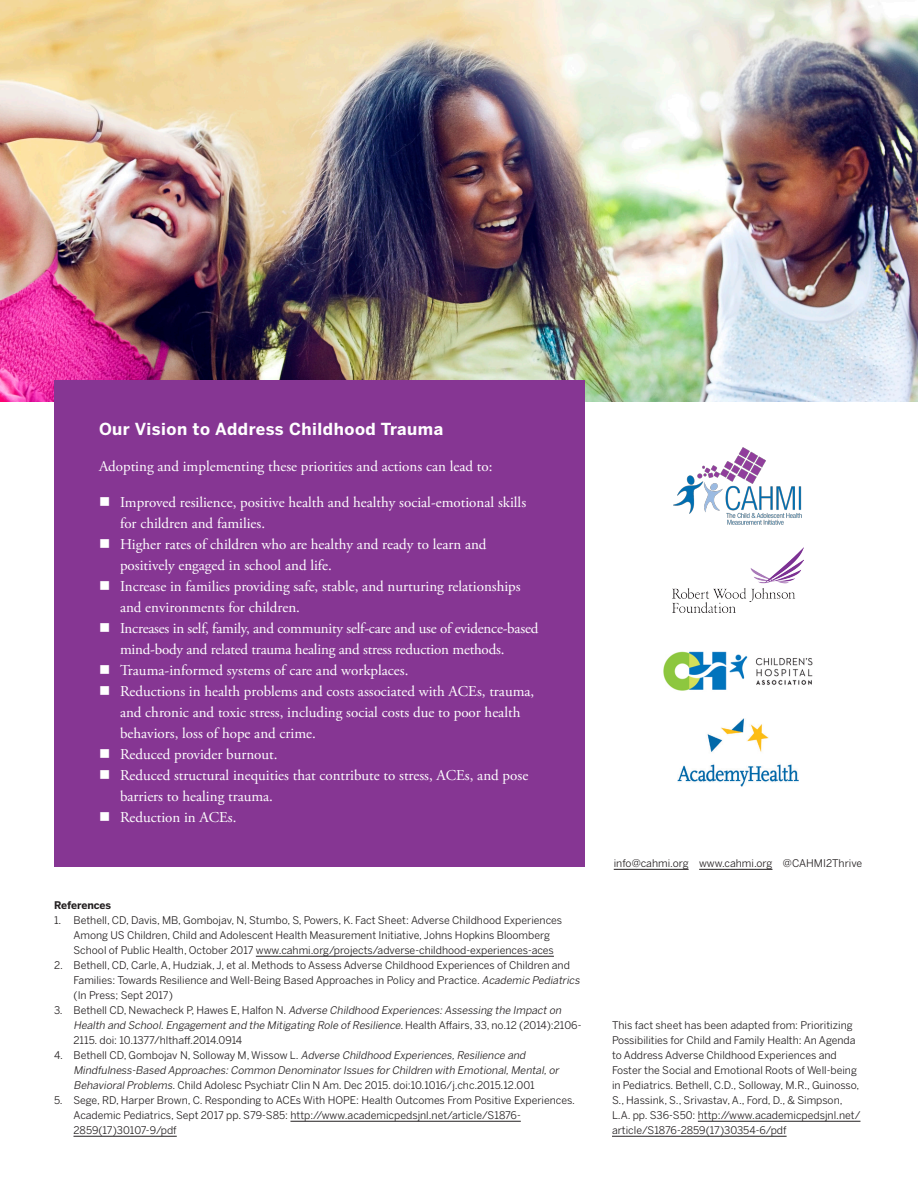
<style>
.page{position:relative;width:918px;height:1188px;background:#fff}
.page>*{position:absolute;margin:0;border:0;box-sizing:border-box;transform-origin:0 0}
.Heading2{font:700 16.5px "Benton Sans";letter-spacing:.03em;color:#fff}
.t1{font:15px/21px "Adobe Garamond Pro";color:#fff}
.t2{font:10.5px/15px "Benton Sans";color:#231f20}
.t3{font:italic 10.5px/15px "Benton Sans";color:#231f20}
.t4{font:700 10.5px "Benton Sans";letter-spacing:-.01em;color:#231f20}
.s1{font-style:italic}
.s2{font-style:normal}
</style>
<div class="page">
<img style="left:674px;top:447px;width:128px;height:78px">
<img style="left:663px;top:651px;width:150px;height:40px">
<img style="left:677px;top:719px;width:122px;height:67px">
<img style="left:672px;top:547px;width:132px;height:65px">
<hr style="left:614px;top:869px;width:75px;height:1px;background:#231f20">
<hr style="left:699px;top:869px;width:73px;height:1px;background:#231f20">
<hr style="left:698px;top:1121px;width:162px;height:1px;background:#231f20">
<hr style="left:612px;top:1136px;width:175px;height:1px;background:#231f20">
<hr style="left:256px;top:956px;width:298px;height:1px;background:#231f20">
<hr style="left:290px;top:1121px;width:231px;height:1px;background:#231f20">
<hr style="left:74px;top:1136px;width:103px;height:1px;background:#231f20">
<img style="left:0;top:0;width:918px;height:401px">
<div style="left:54px;top:380px;width:531px;height:487px;background:#863693"></div>
<p class="Heading2" style="left:99px;top:419px;width:346px">Our Vision to Address Childhood Trauma</p>
<p class="t1" style="left:99px;top:456px;width:395px">Adopting and implementing these priorities and actions can lead to:</p>
<p class="t1" style="left:120px;top:492px;width:408px">Improved resilience, positive health and healthy social-emotional skills for children and families.</p>
<p class="t1" style="left:120px;top:534px;width:368px">Higher rates of children who are healthy and ready to learn and positively engaged in school and life.</p>
<p class="t1" style="left:120px;top:576px;width:402px">Increase in families providing safe, stable, and nurturing relationships and environments for children.</p>
<p class="t1" style="left:120px;top:618px;width:420px">Increases in self, family, and community self-care and use of evidence-based mind-body and related trauma healing and stress reduction methods.</p>
<p class="t1" style="left:120px;top:660px;width:290px">Trauma-informed systems of care and workplaces.</p>
<p class="t1" style="left:120px;top:681px;width:416px">Reductions in health problems and costs associated with ACEs, trauma, and chronic and toxic stress, including social costs due to poor health behaviors, loss of hope and crime.</p>
<p class="t1" style="left:120px;top:744px;width:159px">Reduced provider burnout.</p>
<p class="t1" style="left:120px;top:765px;width:410px">Reduced structural inequities that contribute to stress, ACEs, and pose barriers to healing trauma.</p>
<p class="t1" style="left:120px;top:807px;width:118px">Reduction in ACEs.</p>
<p class="t4" style="left:54px;top:899px;width:59px">References</p>
<p class="t2" style="left:74px;top:913px;width:490px;text-indent:-20px">1. Bethell, CD, Davis, MB, Gombojav, N, Stumbo, S, Powers, K. Fact Sheet: Adverse Childhood Experiences<br>Among US Children, Child and Adolescent Health Measurement Initiative, Johns Hopkins Bloomberg<br>School of Public Health, October 2017 www.cahmi.org/projects/adverse-childhood-experiences-aces</p>
<p class="t2" style="left:74px;top:958px;width:510px;text-indent:-20px">2. Bethell, CD, Carle, A, Hudziak, J, et al. Methods to Assess Adverse Childhood Experiences of Children and<br>Families: Towards Resilience and Well-Being Based Approaches in Policy and Practice. <span class="s1">Academic Pediatrics </span>(In Press; Sept 2017)</p>
<p class="t3" style="left:74px;top:1003px;width:509px;text-indent:-20px"><span class="s2">3 . B e t h e l l C D, N e wa c h e c k P, H a we s E , H a l fo n N .</span> Adverse Childhood Experiences:Assessing the Impacton<br>Health and School.Engagementand the Mitigating Role ofResilience.<span class="s2">H e a l t h Affa i rs , 3 3 , n o . 1 2 ( 2 0 14 ) : 2 1 0 6 -<br>2115. doi: 10.1377/hlthaff.2014.0914</span></p>
<p class="t3" style="left:74px;top:1048px;width:489px;text-indent:-20px"><span class="s2">4 . B e t h e l l C D, G o m b oj a v N , S o l l oway M , W i s s ow L .</span> Adverse Childhood Experiences,Resilience and<br>Mindfulness-Based Approaches:Common Denominator Issues for Children with Emotional,Mental,or<br>BehavioralProblems<span class="s2">. Child Adolesc Psychiatr Clin N Am. Dec 2015. doi:10.1016/j.chc.2015.12.001</span></p>
<p class="t2" style="left:74px;top:1093px;width:503px;text-indent:-20px">5. Sege, RD, Harper Brown, C. Responding to ACEs With HOPE: Health Outcomes From Positive Experiences.<br>Academic Pediatrics, Sept 2017 pp. S79-S85: http://www.academicpedsjnl.net/article/S1876-<br>2859(17)30107-9/pdf</p>
<p class="t2" style="left:614px;top:856px;width:250px">info@cahmi.org www.cahmi.org @CAHMI2Thrive</p>
<p class="t2" style="left:612px;top:1018px;width:250px">This fact sheet has been adapted from: Prioritizing Possibilities for Child and Family Health: An Agenda to Address Adverse Childhood Experiences and Foster the Social and Emotional Roots of Well-being in Pediatrics. Bethell, C.D., Solloway, M.R., Guinosso, S., Hassink, S., Srivastav, A., Ford, D., &amp; Simpson, L.A. pp. S36-S50: http://www.academicpedsjnl.net/ article/S1876-2859(17)30354-6/pdf</p>
</div>
